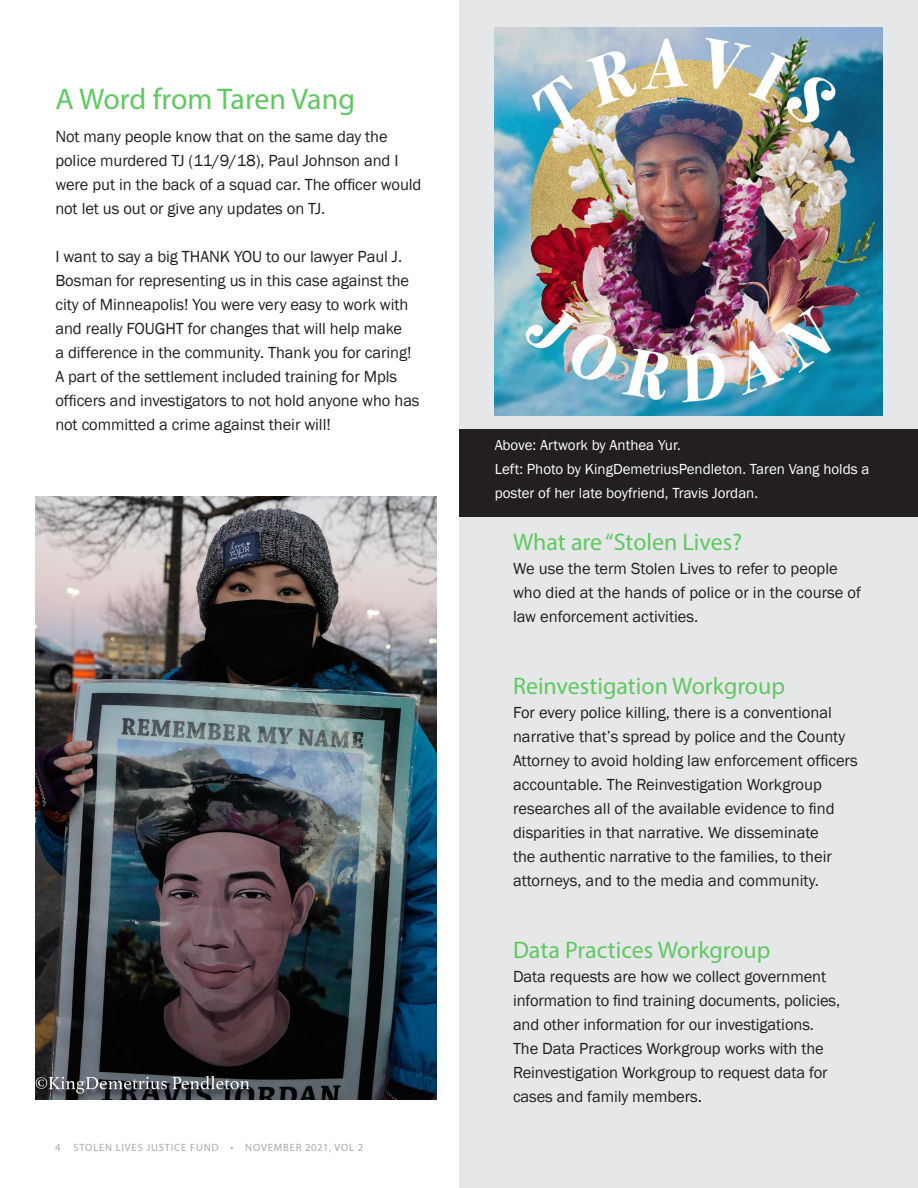
<style>
.page{position:relative;width:918px;height:1188px;background:#fff}
.page>*{position:absolute;margin:0;border:0;box-sizing:border-box;transform-origin:0 0}
.t1{font:30px "Myriad Pro";color:#60c861}
.t2{font:24px "Myriad Pro";color:#60c861}
.t3{font:16.5px/24px "Franklin Gothic";letter-spacing:-.005em;color:#231f20}
.t4{font:15px/24px "Franklin Gothic";color:#fff}
.t5{font:10.65px "Myriad Pro";letter-spacing:.075em;color:#a8a9ad}
.s1{font-size:18px}
</style>
<div class="page">
<div style="left:459px;top:0;width:459px;height:1188px;background:#e6e7e9"></div>
<div style="left:459px;top:429px;width:459px;height:87px;background:#231f20"></div>
<img style="left:495px;top:28px;width:387px;height:387px">
<img style="left:35px;top:497px;width:402px;height:603px">
<p class="t1" style="left:55px;top:80px;width:301px">A Word from Taren Vang</p>
<p class="t3" style="left:55px;top:125px;width:368px">Not many people know that on the same day the police murdered TJ (11/9/18), Paul Johnson and I were put in the back of a squad car. The officer would not let us out or give any updates on TJ.</p>
<p class="t3" style="left:55px;top:245px;width:366px">I want to say a big THANK YOU to our lawyer Paul J.<br>Bosman for representing us in this case against the city of Minneapolis! You were very easy to work with and really FOUGHT for changes that will help make<br>a difference in the community. Thank you for caring!<br>A part of the settlement included training for Mpls officers and investigators to not hold anyone who has not committed a crime against their will!</p>
<p class="t5" style="left:55px;top:1140px;width:310px">4 STOLEN LIVES JUSTICE FUND • NOVEMBER 2021, VOL 2</p>
<p class="t4" style="left:495px;top:433px;width:188px">Above: Artwork by Anthea Yur.</p>
<p class="t4" style="left:495px;top:457px;width:376px">Left: Photo by KingDemetriusPendleton. Taren Vang holds a poster of her late boyfriend, Travis Jordan.</p>
<p class="t2" style="left:513px;top:527px;width:231px">What are “Stolen Lives?</p>
<p class="t3" style="left:513px;top:557px;width:350px">We use the term Stolen Lives to refer to people who died at the hands of police or in the course of law enforcement activities.</p>
<p class="t2" style="left:513px;top:671px;width:274px">Reinvestigation Workgroup</p>
<p class="t3" style="left:513px;top:701px;width:346px">For every police killing, there is a conventional narrative that’s spread by police and the County Attorney to avoid holding law enforcement officers accountable. The Reinvestigation Workgroup researches all of the available evidence to find disparities in that narrative. We disseminate<br>the authentic narrative to the families, to their attorneys, and to the media and community.</p>
<p class="t2" style="left:513px;top:935px;width:259px">Data Practices Workgroup</p>
<p class="t3" style="left:513px;top:965px;width:329px">Data requests are how we collect government information to find training documents, policies, and other information for our investigations.<br>The Data Practices Workgroup works with the Reinvestigation Workgroup to request data for cases and family members<span class="s1">.</span></p>
</div>
